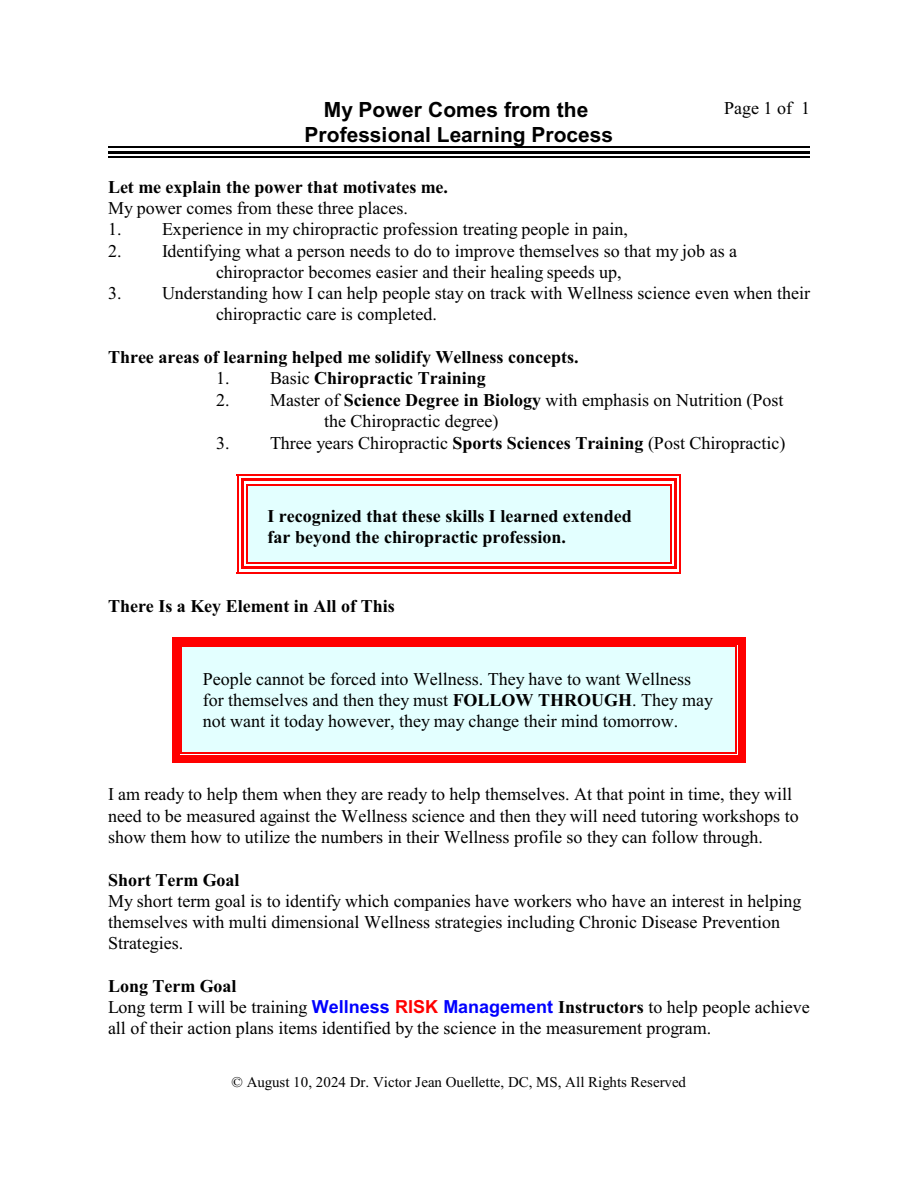
<style>
.page{position:relative;width:918px;height:1188px;background:#fff}
.page>*{position:absolute;margin:0;border:0;box-sizing:border-box;transform-origin:0 0}
.t1{font:700 21px/24.9px "Arial";color:#000;text-align:center}
.t2{font:18px/21.3px "Times New Roman";color:#000}
.t3{font:700 18px/21.3px "Times New Roman";color:#000}
.t4{font:15px "Times New Roman";color:#000}
.s1{font-weight:400}
.s2{font-weight:700}
.s3{font-family:"Arial";font-weight:700;color:#00f}
.s4{font-family:"Arial";font-weight:700;color:#f00}
</style>
<div class="page">
<hr style="left:108px;top:147px;width:702px;height:1px;background:#000">
<hr style="left:108px;top:151px;width:702px;height:3px;background:#000">
<hr style="left:108px;top:156px;width:702px;height:2px;background:#000">
<div style="left:247px;top:484px;width:424px;height:80px;background:#e3ffff"></div>
<hr style="left:247px;top:484px;width:1px;height:80px;background:#f00">
<hr style="left:670px;top:484px;width:1px;height:80px;background:#f00">
<hr style="left:247px;top:484px;width:424px;height:1px;background:#f00">
<hr style="left:247px;top:562px;width:424px;height:2px;background:#f00">
<hr style="left:241px;top:479px;width:3px;height:90px;background:#f00">
<hr style="left:674px;top:479px;width:3px;height:90px;background:#f00">
<hr style="left:241px;top:479px;width:436px;height:2px;background:#f00">
<hr style="left:241px;top:566px;width:436px;height:3px;background:#f00">
<hr style="left:237px;top:474px;width:1px;height:99px;background:#f00">
<hr style="left:680px;top:474px;width:1px;height:99px;background:#f00">
<hr style="left:237px;top:474px;width:444px;height:2px;background:#f00">
<hr style="left:237px;top:572px;width:444px;height:1px;background:#f00">
<div style="left:181px;top:646px;width:556px;height:108px;background:#e3ffff"></div>
<hr style="left:181px;top:646px;width:1px;height:108px;background:#f00">
<hr style="left:736px;top:646px;width:1px;height:108px;background:#f00">
<hr style="left:181px;top:646px;width:556px;height:1px;background:#f00">
<hr style="left:181px;top:752px;width:556px;height:2px;background:#f00">
<div style="left:172px;top:637px;width:7px;height:125px;background:#f00"></div>
<div style="left:739px;top:637px;width:7px;height:125px;background:#f00"></div>
<div style="left:172px;top:637px;width:574px;height:7px;background:#f00"></div>
<div style="left:172px;top:755px;width:574px;height:7px;background:#f00"></div>
<p class="t1" style="left:305px;top:99px;width:310px">My Power Comes from the<br>Professional Learning Process</p>
<p class="t2" style="left:724px;top:99px;width:87px">Page 1 of 1</p>
<p class="t3" style="left:108px;top:178px;width:342px">Let me explain the power that motivates me.</p>
<p class="t2" style="left:108px;top:199px;width:301px">My power comes from these three places.</p>
<p class="t2" style="left:108px;top:220px;width:522px">1. Experience in my chiropractic profession treating people in pain,</p>
<p class="t2" style="left:108px;top:242px;width:631px;text-align:center">2. Identifying what a person needs to do to improve themselves so that my job as a chiropractor becomes easier and their healing speeds up,</p>
<p class="t2" style="left:216px;top:284px;width:596px;text-indent:-108px">3. Understanding how I can help people stay on track with Wellness science even when their chiropractic care is completed.</p>
<p class="t3" style="left:108px;top:348px;width:472px">Three areas of learning helped me solidify Wellness concepts.</p>
<p class="t3" style="left:216px;top:370px;width:271px"><span class="s1">1. Basic</span> Chiropractic Training</p>
<p class="t2" style="left:324px;top:391px;width:461px;text-indent:-108px">2. Master of <span class="s2">Science Degree in Biology</span> with emphasis on Nutrition (Post the Chiropractic degree)</p>
<p class="t2" style="left:216px;top:434px;width:571px">3. Three years Chiropractic <span class="s2">Sports Sciences Training</span> (Post Chiropractic)</p>
<p class="t3" style="left:267px;top:507px;width:366px">I recognized that these skills I learned extended far beyond the chiropractic profession.</p>
<p class="t3" style="left:108px;top:597px;width:288px">There Is a Key Element in All of This</p>
<p class="t2" style="left:203px;top:670px;width:512px">People cannot be forced into Wellness. They have to want Wellness for themselves and then they must <span class="s2">FOLLOW THROUGH</span>. They may not want it today however, they may change their mind tomorrow.</p>
<p class="t2" style="left:108px;top:786px;width:692px">I am ready to help them when they are ready to help themselves. At that point in time, they will need to be measured against the Wellness science and then they will need tutoring workshops to show them how to utilize the numbers in their Wellness profile so they can follow through.</p>
<p class="t3" style="left:108px;top:871px;width:133px">Short Term Goal</p>
<p class="t2" style="left:108px;top:892px;width:695px">My short term goal is to identify which companies have workers who have an interest in helping themselves with multi dimensional Wellness strategies including Chronic Disease Prevention<br>Strategies.</p>
<p class="t2" style="left:108px;top:977px;width:703px"><span class="s2">Long Term Goal<br></span>Long term I will be training <span class="s3">Wellness</span> <span class="s4">RISK</span> <span class="s3">Management</span> <span class="s2">Instructors</span> to help people achieve all of their action plans items identified by the science in the measurement program.</p>
<p class="t4" style="left:232px;top:1077px;width:456px">© August 10, 2024 Dr. Victor Jean Ouellette, DC, MS, All Rights Reserved</p>
</div>
